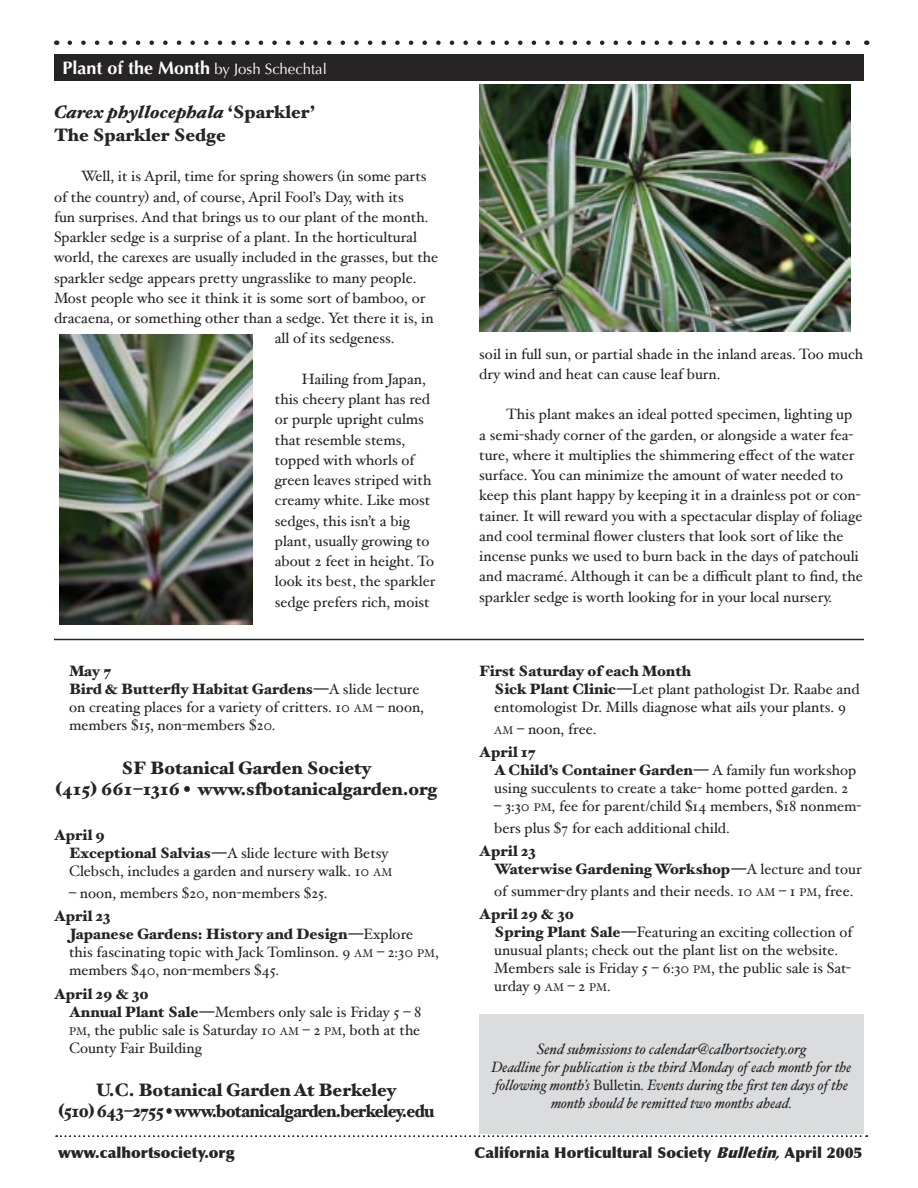
<style>
.page{position:relative;width:918px;height:1188px;background:#fff}
.page>*{position:absolute;margin:0;border:0;box-sizing:border-box;transform-origin:0 0}
.Heading_2{font:900 18px "Hoefler Text";color:#262424}
.Heading_2-2{font:900 18px "Hoefler Text";letter-spacing:-.04em;color:#262424;scale:.92 1}
.Body_Text_Indent{font:700 18px "Optima";color:#fff}
.t1{font:italic 900 18px "Hoefler Text";color:#262424}
.Body_Text{font:15px/20.2px "Hoefler Text";color:#262424}
.Hort_Calendar_2_data{font:15px/18px "Hoefler Text";color:#262424}
.Hort_Calendar_1_date_line{font:italic 15px/18px "Hoefler Text";color:#262424;text-align:center;scale:.95 1}
.Hort_Calendar_1_date_line-2{font:900 15px "Hoefler Text";color:#262424}
.t2{font:900 15px "Optima";color:#262424}
.Hort_Calendar_1_date_line-3{font:italic 15px "Hoefler Text";color:#262424}
.Hort_Calendar_2_data-2{font:900 15px "Hoefler Text";color:#262424}
.s1{font-weight:400;font-size:15px}
.s2{font-style:normal}
.s3{font-weight:900}
.s4{font-size:11.25px}
.s5{font-style:italic}
.s6{font-weight:700;font-style:italic}
</style>
<div class="page">
<div style="left:54px;top:54px;width:810px;height:27px;background:#262424"></div>
<svg style="left:70px;top:40px;width:781px;height:5px"></svg>
<svg style="left:56px;top:1136px;width:811px;height:1px"></svg>
<img style="left:59px;top:335px;width:194px;height:290px">
<div style="left:479px;top:1014px;width:385px;height:120px;background:#dbdcdd"></div>
<img style="left:479px;top:84px;width:371px;height:247px">
<hr style="left:54px;top:639px;width:810px;height:1px;background:#262424">
<p class="Body_Text_Indent" style="left:62px;top:57px;width:266px">Plant of the Month <span class="s1">by Josh Schechtal</span></p>
<p class="t1" style="left:54px;top:101px;width:263px">Carex phyllocephala <span class="s2">‘Sparkler’</span></p>
<p class="Heading_2" style="left:54px;top:125px;width:173px">The Sparkler Sedge</p>
<p class="Body_Text" style="left:81px;top:166px;width:347px">Well, it is April, time for spring showers (in some parts</p>
<p class="Body_Text" style="left:54px;top:186px;width:351px">of the country) and, of course, April Fool’s Day, with its</p>
<p class="Body_Text" style="left:54px;top:207px;width:376px">fun surprises. And that brings us to our plant of the month.</p>
<p class="Body_Text" style="left:54px;top:227px;width:364px">Sparkler sedge is a surprise of a plant. In the horticultural</p>
<p class="Body_Text" style="left:54px;top:247px;width:386px">world, the carexes are usually included in the grasses, but the</p>
<p class="Body_Text" style="left:54px;top:267px;width:364px">sparkler sedge appears pretty ungrasslike to many people.</p>
<p class="Body_Text" style="left:54px;top:288px;width:373px">Most people who see it think it is some sort of bamboo, or</p>
<p class="Body_Text" style="left:54px;top:308px;width:381px">dracaena, or something other than a sedge. Yet there it is, in</p>
<p class="Body_Text" style="left:275px;top:328px;width:121px">all of its sedgeness.</p>
<p class="Body_Text" style="left:275px;top:369px;width:162px;text-indent:27px">Hailing from Japan, this cheery plant has red or purple upright culms that resemble stems, topped with whorls of green leaves striped with creamy white. Like most sedges, this isn’t a big plant, usually growing to about 2 feet in height. To look its best, the sparkler sedge prefers rich, moist</p>
<p class="Hort_Calendar_2_data-2" style="left:69px;top:662px;width:44px">May 7</p>
<p class="Hort_Calendar_2_data" style="left:69px;top:680px;width:356px"><span class="s3">Bird &amp; Butterfly Habitat Gardens—</span>A slide lecture on creating places for a variety of critters. 10 <span class="s4">AM</span> – noon, members $15, non-members $20.</p>
<p class="Heading_2" style="left:121px;top:757px;width:252px">SF Botanical Garden Society</p>
<p class="Heading_2" style="left:55px;top:778px;width:384px">(415) 661–1316 • www.sfbotanicalgarden.org</p>
<p class="Hort_Calendar_1_date_line-2" style="left:54px;top:826px;width:52px">April 9</p>
<p class="Hort_Calendar_2_data" style="left:69px;top:844px;width:325px"><span class="s3">Exceptional Salvias—</span>A slide lecture with Betsy<br>Clebsch, includes a garden and nursery walk. 10 <span class="s4">AM</span></p>
<p class="Hort_Calendar_2_data" style="left:69px;top:884px;width:260px">– noon, members $20, non-members $25.</p>
<p class="Hort_Calendar_1_date_line-2" style="left:54px;top:907px;width:58px">April 23</p>
<p class="Hort_Calendar_2_data" style="left:69px;top:925px;width:371px"><span class="s3">Japanese Gardens: History and Design—</span>Explore this fascinating topic with Jack Tomlinson. 9 <span class="s4">AM</span> – 2:30 <span class="s4">PM</span>, members $40, non-members $45.</p>
<p class="Hort_Calendar_1_date_line-2" style="left:54px;top:985px;width:96px">April 29 &amp; 30</p>
<p class="Hort_Calendar_2_data" style="left:69px;top:1002px;width:354px;text-align:justify"><span class="s3">Annual Plant Sale—</span>Members only sale is Friday 5 – 8<br><span class="s4">PM</span>, the public sale is Saturday 10 <span class="s4">AM</span> – 2 <span class="s4">PM</span>, both at the County Fair Building</p>
<p class="Heading_2" style="left:96px;top:1079px;width:302px">U.C. Botanical Garden At Berkeley</p>
<p class="Heading_2-2" style="left:58px;top:1101px;width:411px">(510) 643–2755 • www.botanicalgarden.berkeley.edu</p>
<p class="Body_Text" style="left:479px;top:343px;width:386px">soil in full sun, or partial shade in the inland areas. Too much dry wind and heat can cause leaf burn.</p>
<p class="Body_Text" style="left:479px;top:404px;width:385px;text-indent:27px">This plant makes an ideal potted specimen, lighting up<br>a semi-shady corner of the garden, or alongside a water fea&shy;ture, where it multiplies the shimmering effect of the water surface. You can minimize the amount of water needed to keep this plant happy by keeping it in a drainless pot or con&shy;tainer. It will reward you with a spectacular display of foliage and cool terminal flower clusters that look sort of like the incense punks we used to burn back in the days of patchouli and macramé. Although it can be a difficult plant to find, the sparkler sedge is worth looking for in your local nursery.</p>
<p class="Hort_Calendar_1_date_line-2" style="left:479px;top:662px;width:213px">First Saturday of each Month</p>
<p class="Hort_Calendar_2_data" style="left:494px;top:680px;width:367px"><span class="s3">Sick Plant Clinic—</span>Let plant pathologist Dr. Raabe and entomologist Dr. Mills diagnose what ails your plants. 9</p>
<p class="Hort_Calendar_2_data" style="left:494px;top:720px;width:104px"><span class="s4">AM</span> – noon, free.</p>
<p class="Hort_Calendar_1_date_line-2" style="left:479px;top:743px;width:58px">April 17</p>
<p class="Hort_Calendar_2_data" style="left:494px;top:761px;width:364px"><span class="s3">A Child’s Container Garden—</span> A family fun workshop using succulents to create a take- home potted garden. 2</p>
<p class="Hort_Calendar_2_data" style="left:494px;top:795px;width:369px;line-height:21.6px">– 3:30 <span class="s4">PM</span>, fee for parent/child $14 members, $18 nonmem&shy;bers plus $7 for each additional child.</p>
<p class="Hort_Calendar_1_date_line-2" style="left:479px;top:842px;width:58px">April 23</p>
<p class="Hort_Calendar_2_data" style="left:494px;top:858px;width:369px;line-height:21.6px"><span class="s3">Waterwise Gardening Workshop—</span>A lecture and tour of summer-dry plants and their needs. 10 <span class="s4">AM</span> – 1 <span class="s4">PM</span>, free.</p>
<p class="Hort_Calendar_1_date_line-2" style="left:479px;top:905px;width:96px">April 29 &amp; 30</p>
<p class="Hort_Calendar_2_data" style="left:494px;top:923px;width:360px"><span class="s3">Spring Plant Sale—</span>Featuring an exciting collection of unusual plants; check out the plant list on the website.<br>Members sale is Friday 5 – 6:30 <span class="s4">PM</span>, the public sale is Sat&shy;urday 9 <span class="s4">AM</span> – 2 <span class="s4">PM</span>.</p>
<p class="Hort_Calendar_1_date_line-3" style="left:537px;top:1040px;width:271px">Send submissions to calendar@calhortsociety.org</p>
<p class="Hort_Calendar_1_date_line" style="left:492px;top:1058px;width:381px">Deadline for publication is the third Monday of each month for the following month’s <span class="s2">Bulletin</span>. Events during the first ten days of the month should be remitted two months ahead.</p>
<p class="t2" style="left:58px;top:1143px;width:178px">www.calhortsociety.org</p>
<p class="t2" style="left:475px;top:1143px;width:389px">California Horticultural Society <span class="s5">Bulletin</span><span class="s6">,</span> April 2005</p>
</div>
